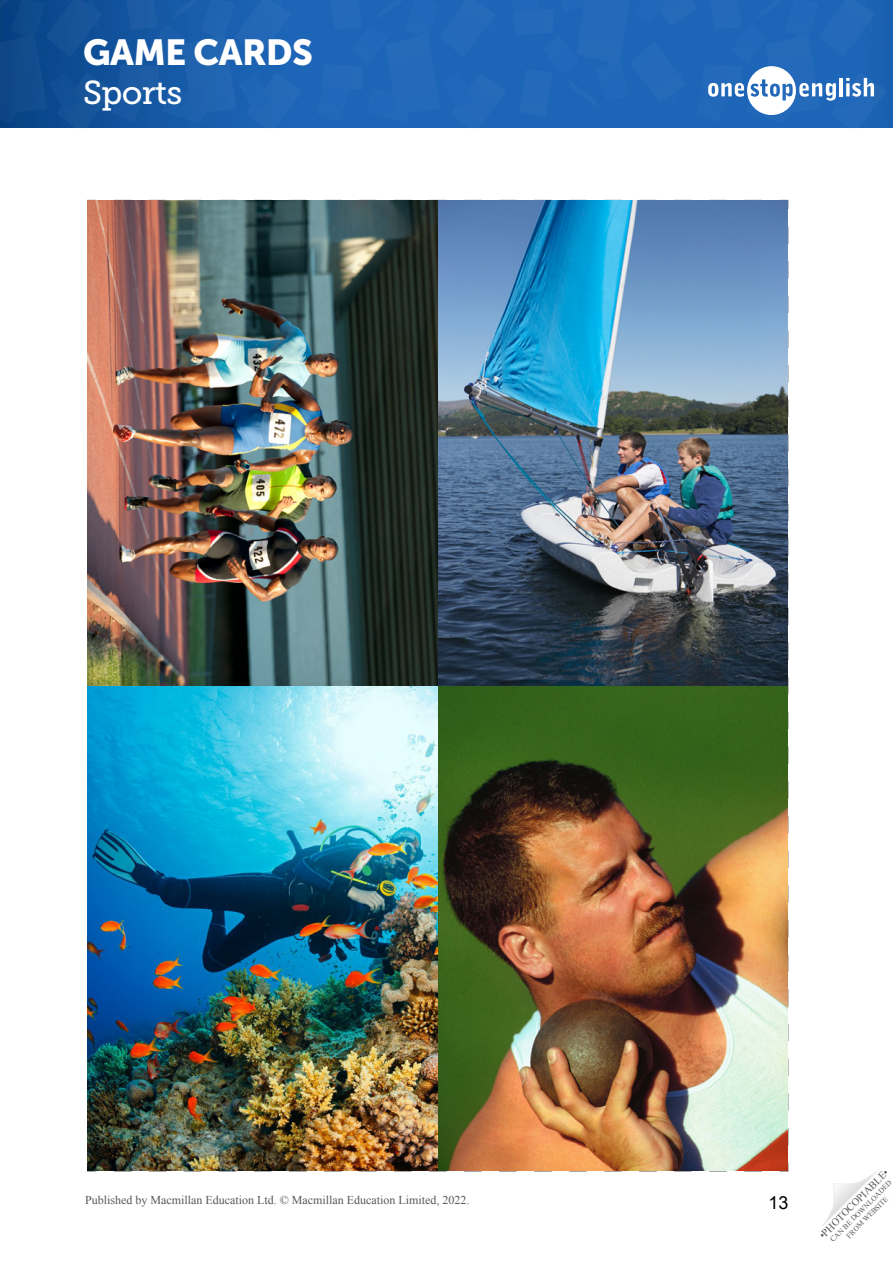
<style>
.page{position:relative;width:893px;height:1263px;background:#fff}
.page>*{position:absolute;margin:0;border:0;box-sizing:border-box;transform-origin:0 0}
.t1{font:36px "Museo Sans 900";letter-spacing:-.015em;color:#fff}
.t2{font:33px "Museo Slab 500";letter-spacing:-.015em;color:#fff}
.t3{font:18px "Arial";color:#000}
.t4{font:12px "Times New Roman";color:#575756}
.t5{font:10.5px "Times New Roman";color:#575756}
.t6{font:7.5px/9px "Times New Roman";color:#575756;text-align:center}
</style>
<div class="page">
<svg style="left:822px;top:1171px;width:55px;height:55px"></svg>
<div style="left:301px;top:0;width:592px;height:128px;background:#1c65b7"></div>
<img style="left:696px;top:0;width:189px;height:128px">
<img style="left:507px;top:0;width:189px;height:118px">
<div style="left:316px;top:0;width:189px;height:128px;background:#1f67b8"></div>
<img style="left:0;top:0;width:301px;height:128px">
<svg style="left:708px;top:66px;width:128px;height:49px"></svg>
<hr style="left:839px;top:78px;width:4px;height:18px;background:#fff">
<svg style="left:846px;top:78px;width:28px;height:19px"></svg>
<svg style="left:788px;top:226px;width:1px;height:434px"></svg>
<svg style="left:437px;top:200px;width:352px;height:9px"></svg>
<svg style="left:788px;top:711px;width:1px;height:434px"></svg>
<svg style="left:788px;top:677px;width:1px;height:17px"></svg>
<svg style="left:114px;top:1171px;width:298px;height:1px"></svg>
<svg style="left:87px;top:685px;width:9px;height:487px"></svg>
<svg style="left:429px;top:1162px;width:360px;height:10px"></svg>
<img style="left:88px;top:201px;width:700px;height:970px">
<h1 class="t1" style="left:83px;top:32px;width:232px">GAME CARDS</h1>
<h2 class="t2" style="left:83px;top:75px;width:101px">Sports</h2>
<p class="t4" style="left:85px;top:1192px;width:386px">Published by Macmillan Education Ltd. © Macmillan Education Limited, 2022.</p>
<h3 class="t3" style="left:769px;top:1191px;width:22px">13</h3>
<p class="t5" style="left:816px;top:1232px;width:95px;rotate:-45deg">•PHOTOCOPIABLE•</p>
<p class="t6" style="left:828px;top:1237px;width:85px;rotate:-45deg">CAN BE DOWNLOADED<br>FROM WEBSITE</p>
</div>
